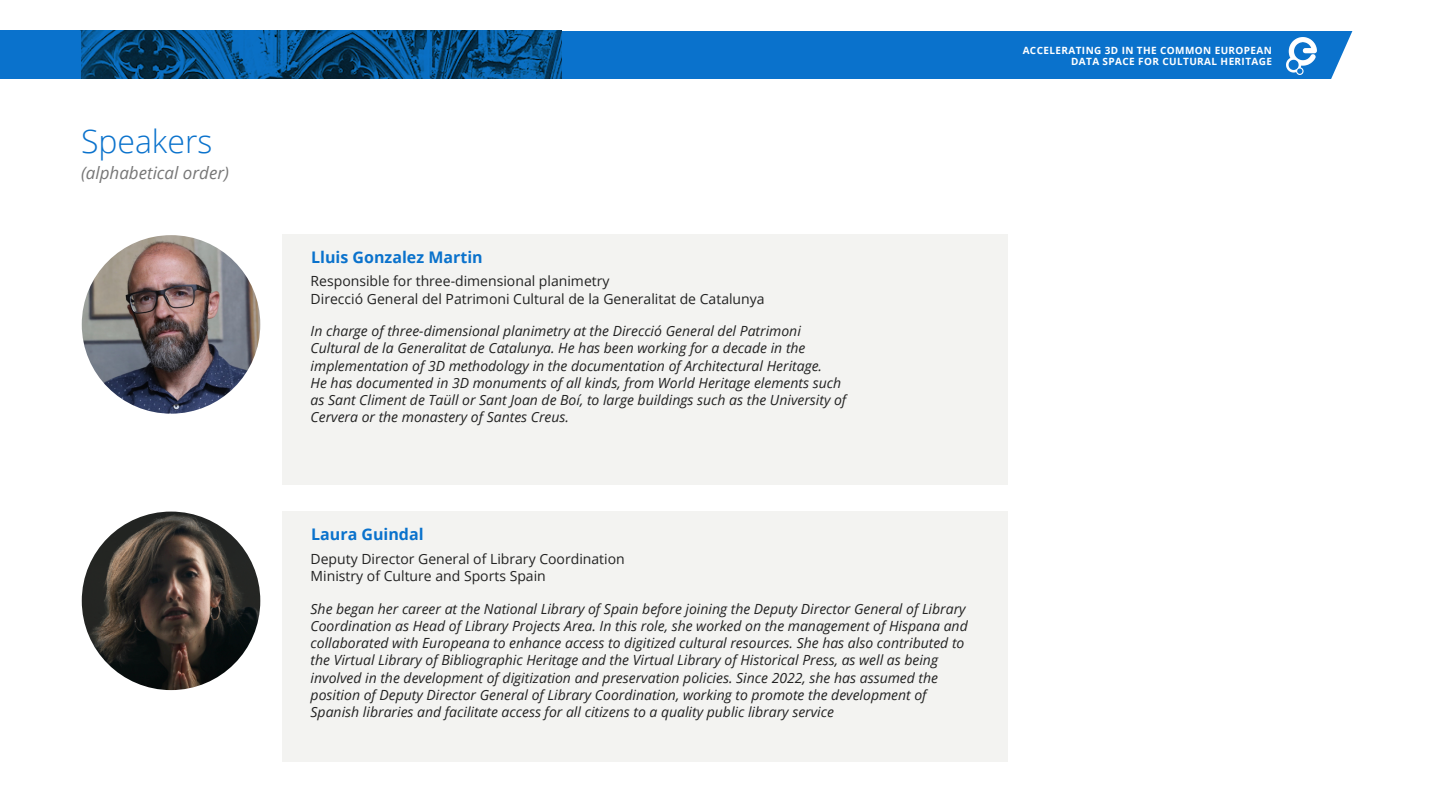
<style>
.page{position:relative;width:1440px;height:810px;background:#fff}
.page>*{position:absolute;margin:0;border:0;box-sizing:border-box;transform-origin:0 0}
.t1{font:300 32px "Open Sans";color:#0a72cc}
.t2{font:italic 17px "Open Sans";color:#777}
.t3{font:700 16px "Open Sans";color:#0a72cc}
.t4{font:italic 14px/17.2px "Open Sans";color:#222}
.t5{font:14px "Open Sans";color:#222}
.t6{font:700 10px/11px "Open Sans";letter-spacing:.04em;color:#fff;text-align:right}
</style>
<div class="page">
<div style="left:283px;top:234px;width:725px;height:250px;background:#f1f1ee"></div>
<img style="left:82px;top:235px;width:178px;height:179px;border-radius:50%">
<div style="left:283px;top:512px;width:725px;height:250px;background:#f1f1ee"></div>
<img style="left:82px;top:512px;width:178px;height:178px;border-radius:50%">
<div style="left:471px;top:31px;width:888px;height:47px;background:#0a72cc"></div>
<img style="left:1287px;top:38px;width:30px;height:36px">
<svg style="left:1317px;top:31px;width:42px;height:48px"></svg>
<img style="left:0;top:31px;width:561px;height:48px">
<div style="left:7px;top:31px;width:74px;height:47px;background:#0a72cc"></div>
<p class="t1" style="left:81px;top:119px;width:133px">Speakers</p>
<p class="t2" style="left:81px;top:161px;width:149px">(alphabetical order)</p>
<p class="t6" style="left:1023px;top:44px;width:251px">ACCELERATING 3D IN THE COMMON EUROPEAN<br>DATA SPACE FOR CULTURAL HERITAGE</p>
<p class="t3" style="left:311px;top:246px;width:173px">Lluis Gonzalez Martin</p>
<p class="t5" style="left:311px;top:271px;width:300px">Responsible for three-dimensional planimetry</p>
<p class="t5" style="left:311px;top:289px;width:456px">Direcció General del Patrimoni Cultural de la Generalitat de Catalunya</p>
<p class="t4" style="left:311px;top:322px;width:492px">In charge of three-dimensional planimetry at the Direcció General del Patrimoni</p>
<p class="t4" style="left:311px;top:339px;width:496px">Cultural de la Generalitat de Catalunya. He has been working for a decade in the</p>
<p class="t4" style="left:311px;top:357px;width:513px">implementation of 3D methodology in the documentation of Architectural Heritage.</p>
<p class="t4" style="left:311px;top:374px;width:532px">He has documented in 3D monuments of all kinds, from World Heritage elements such</p>
<p class="t4" style="left:311px;top:391px;width:537px">as Sant Climent de Taüll or Sant Joan de Boí, to large buildings such as the University of</p>
<p class="t4" style="left:311px;top:408px;width:260px">Cervera or the monastery of Santes Creus.</p>
<p class="t3" style="left:311px;top:523px;width:114px">Laura Guindal</p>
<p class="t5" style="left:311px;top:566px;width:237px">Ministry of Culture and Sports Spain</p>
<p class="t5" style="left:311px;top:549px;width:316px">Deputy Director General of Library Coordination</p>
<p class="t4" style="left:311px;top:600px;width:659px">She began her career at the National Library of Spain before joining the Deputy Director General of Library Coordination as Head of Library Projects Area. In this role, she worked on the management of Hispana and collaborated with Europeana to enhance access to digitized cultural resources. She has also contributed to the Virtual Library of Bibliographic Heritage and the Virtual Library of Historical Press, as well as being involved in the development of digitization and preservation policies. Since 2022, she has assumed the position of Deputy Director General of Library Coordination, working to promote the development of Spanish libraries and facilitate access for all citizens to a quality public library service</p>
</div>
